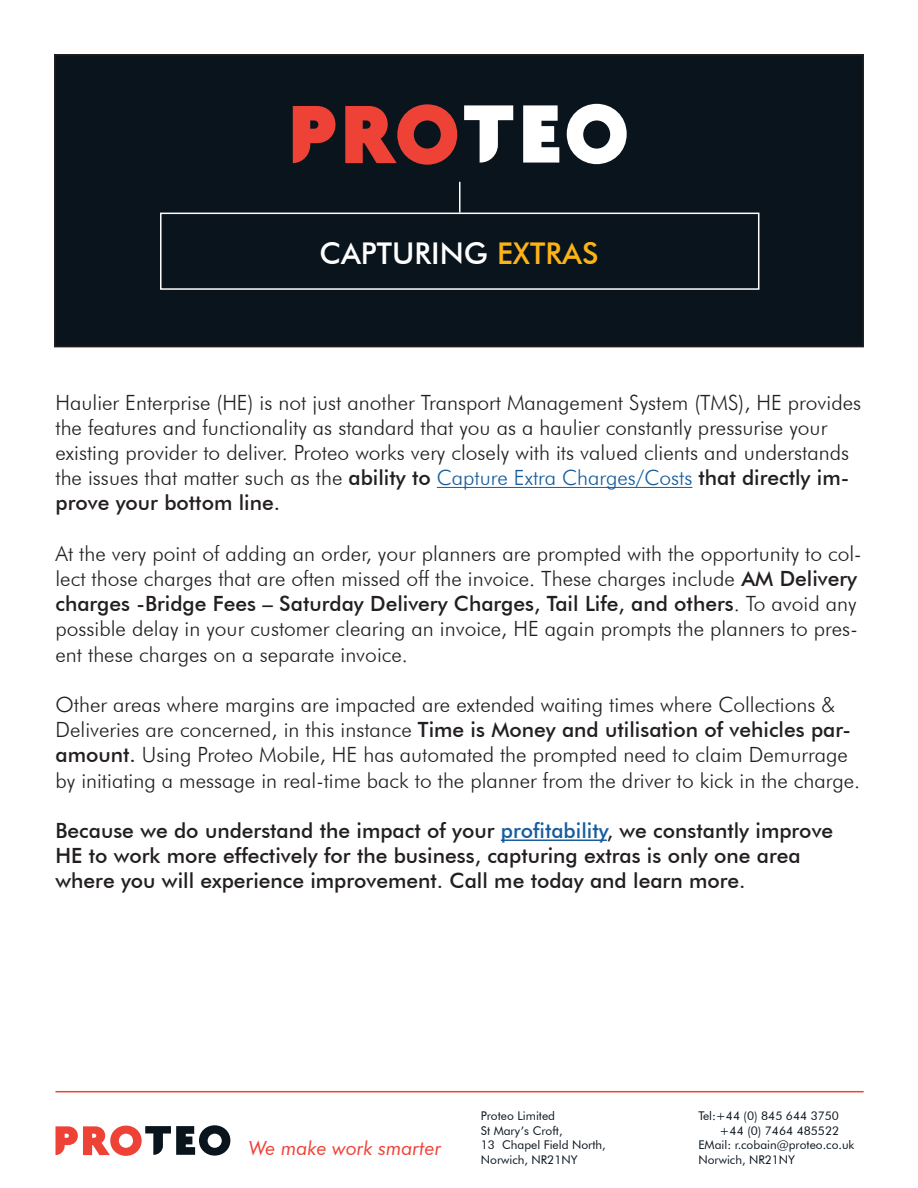
<style>
.page{position:relative;width:918px;height:1188px;background:#fff}
.page>*{position:absolute;margin:0;border:0;box-sizing:border-box;transform-origin:0 0}
.t1{font:500 30px "Futura BT";color:#fff}
.t2{font:300 21px/25.2px "Futura BT";color:#231f20}
.t3{font:500 21px/25.2px "Futura BT";color:#231f20}
.t4{font:italic 19.5px "Futura BT";color:#ee4237}
.t5{font:12px/14.4px "Futura BT";color:#0a141d}
.s1{color:#fbb316}
.s2{font-weight:500}
.s3{color:#175d9e}
</style>
<div class="page">
<div style="left:55px;top:55px;width:808px;height:292px;background:#0a141d"></div>
<div style="left:54px;top:54px;width:810px;height:293px;border:2px solid #231f20"></div>
<svg style="left:523px;top:105px;width:36px;height:58px;background:#d8dadb"></svg>
<svg style="left:293px;top:106px;width:42px;height:57px"></svg>
<svg style="left:464px;top:105px;width:49px;height:58px"></svg>
<svg style="left:345px;top:104px;width:112px;height:61px"></svg>
<svg style="left:567px;top:104px;width:60px;height:60px"></svg>
<hr style="left:459px;top:182px;width:1px;height:31px;background:#fff">
<div style="left:160px;top:213px;width:599px;height:77px;border:2px solid #fff"></div>
<hr style="left:56px;top:1091px;width:808px;height:1px;background:#ee4237">
<svg style="left:55px;top:1125px;width:175px;height:31px"></svg>
<hr style="left:437px;top:487px;width:255px;height:1px;background:#175d9e">
<hr style="left:501px;top:839px;width:106px;height:2px;background:#175d9e">
<p class="t1" style="left:319px;top:236px;width:281px">CAPTURING <span class="s1">EXTRAS</span></p>
<p class="t2" style="left:56px;top:389px;width:807px">Haulier Enterprise (HE) is not just another Transport Management System (TMS), HE provides the features and functionality as standard that you as a haulier constantly pressurise your existing provider to deliver. Proteo works very closely with its valued clients and understands the issues that matter such as the <span class="s2">ability to</span> <span class="s3">Capture Extra Charges/Costs</span> <span class="s2">that directly im&shy;prove your bottom line.</span></p>
<p class="t2" style="left:56px;top:541px;width:808px">At the very point of adding an order, your planners are prompted with the opportunity to col&shy;lect those charges that are often missed off the invoice. These charges include <span class="s2">AM Delivery charges -Bridge Fees – Saturday Delivery Charges, Tail Life, and others</span>. To avoid any possible delay in your customer clearing an invoice, HE again prompts the planners to pres&shy;ent these charges on a separate invoice.</p>
<p class="t2" style="left:56px;top:692px;width:806px">Other areas where margins are impacted are extended waiting times where Collections &amp; Deliveries are concerned, in this instance <span class="s2">Time is Money and utilisation of vehicles par&shy;amount.</span> Using Proteo Mobile, HE has automated the prompted need to claim Demurrage by initiating a message in real-time back to the planner from the driver to kick in the charge.</p>
<p class="t3" style="left:56px;top:818px;width:779px">Because we do understand the impact of your <span class="s3">profitability</span>, we constantly improve<br>HE to work more effectively for the business, capturing extras is only one area where you will experience improvement. Call me today and learn more.</p>
<p class="t4" style="left:249px;top:1136px;width:194px">We make work smarter</p>
<p class="t5" style="left:481px;top:1109px;width:126px">Proteo Limited<br>St Mary’s Croft,<br>13 Chapel Field North,<br>Norwich, NR21NY</p>
<p class="t5" style="left:698px;top:1109px;width:142px">Tel:+44 (0) 845 644 3750</p>
<p class="t5" style="left:720px;top:1123px;width:121px">+44 (0) 7464 485522</p>
<p class="t5" style="left:698px;top:1138px;width:158px">EMail: r.cobain@proteo.co.uk</p>
<p class="t5" style="left:698px;top:1152px;width:98px">Norwich, NR21NY</p>
</div>
